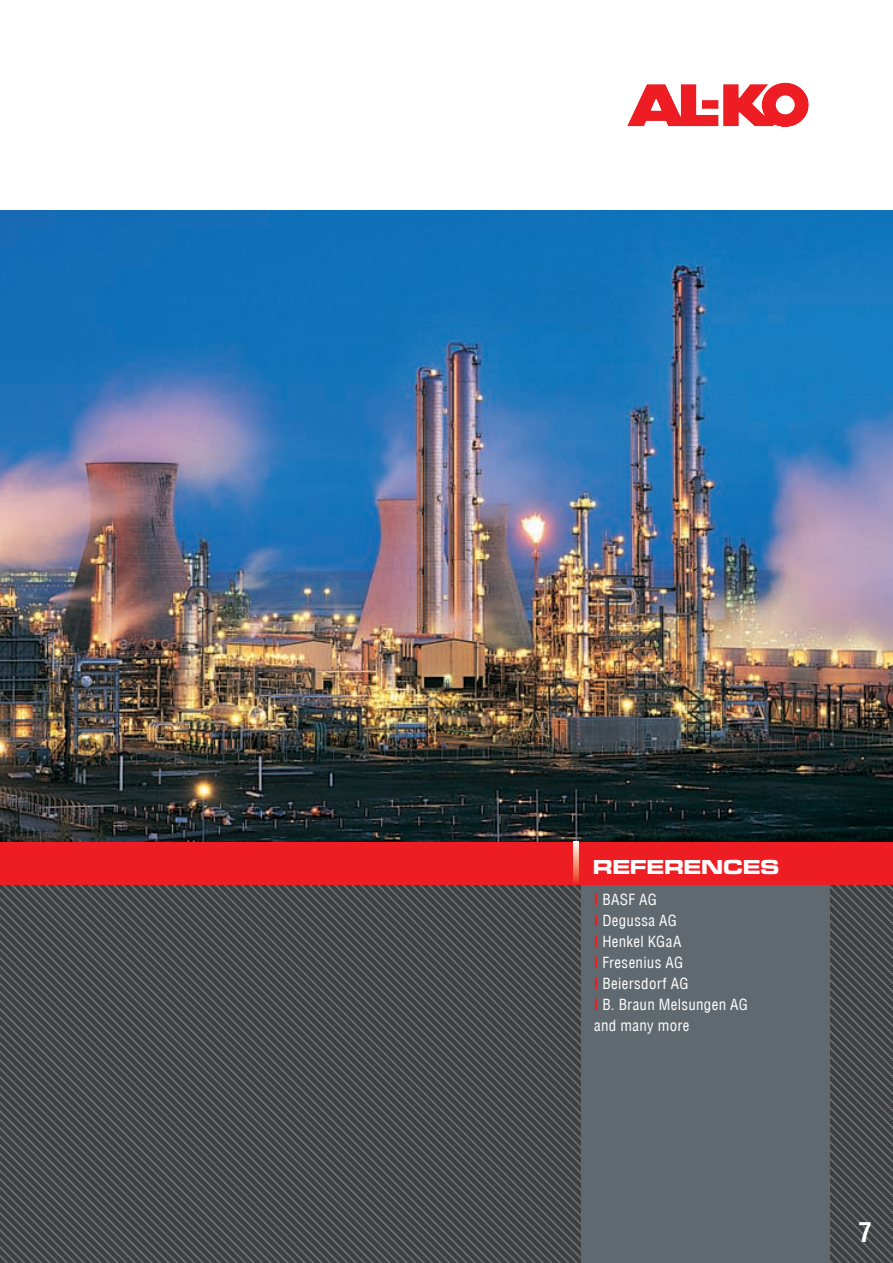
<style>
.page{position:relative;width:893px;height:1263px;background:#fff}
.page>*{position:absolute;margin:0;border:0;box-sizing:border-box;transform-origin:0 0}
.t1{font:700 condensed 27px "Helvetica Com";color:#fff}
.t2{font:700 expanded 21px "Microgramma LT";letter-spacing:.03em;color:#fff}
.t3{font:condensed 15px/21px "Helvetica Com";letter-spacing:.02em;color:#fff}
.s1{font-weight:700;color:#ee1d23}
</style>
<div class="page">
<svg style="left:627px;top:83px;width:182px;height:44px"></svg>
<svg style="left:0;top:884px;width:893px;height:379px;background:#4a4c4e"></svg>
<div style="left:581px;top:884px;width:249px;height:379px;background:#5f696f"></div>
<img style="left:0;top:210px;width:893px;height:632px">
<div style="left:0;top:842px;width:893px;height:42px;background:#ee1d23"></div>
<svg style="left:574px;top:842px;width:4px;height:41px"></svg>
<h2 class="t2" style="left:593px;top:860px;width:187px">REFERENCES</h2>
<p class="t3" style="left:594px;top:891px;width:155px"><span class="s1">I</span> BASF AG<br><span class="s1">I</span> Degussa AG<br><span class="s1">I</span> Henkel KGaA<br><span class="s1">I</span> Fresenius AG<br><span class="s1">I</span> Beiersdorf AG<br><span class="s1">I</span> B. Braun Melsungen AG and many more</p>
<h1 class="t1" style="left:858px;top:1222px;width:15px">7</h1>
</div>
